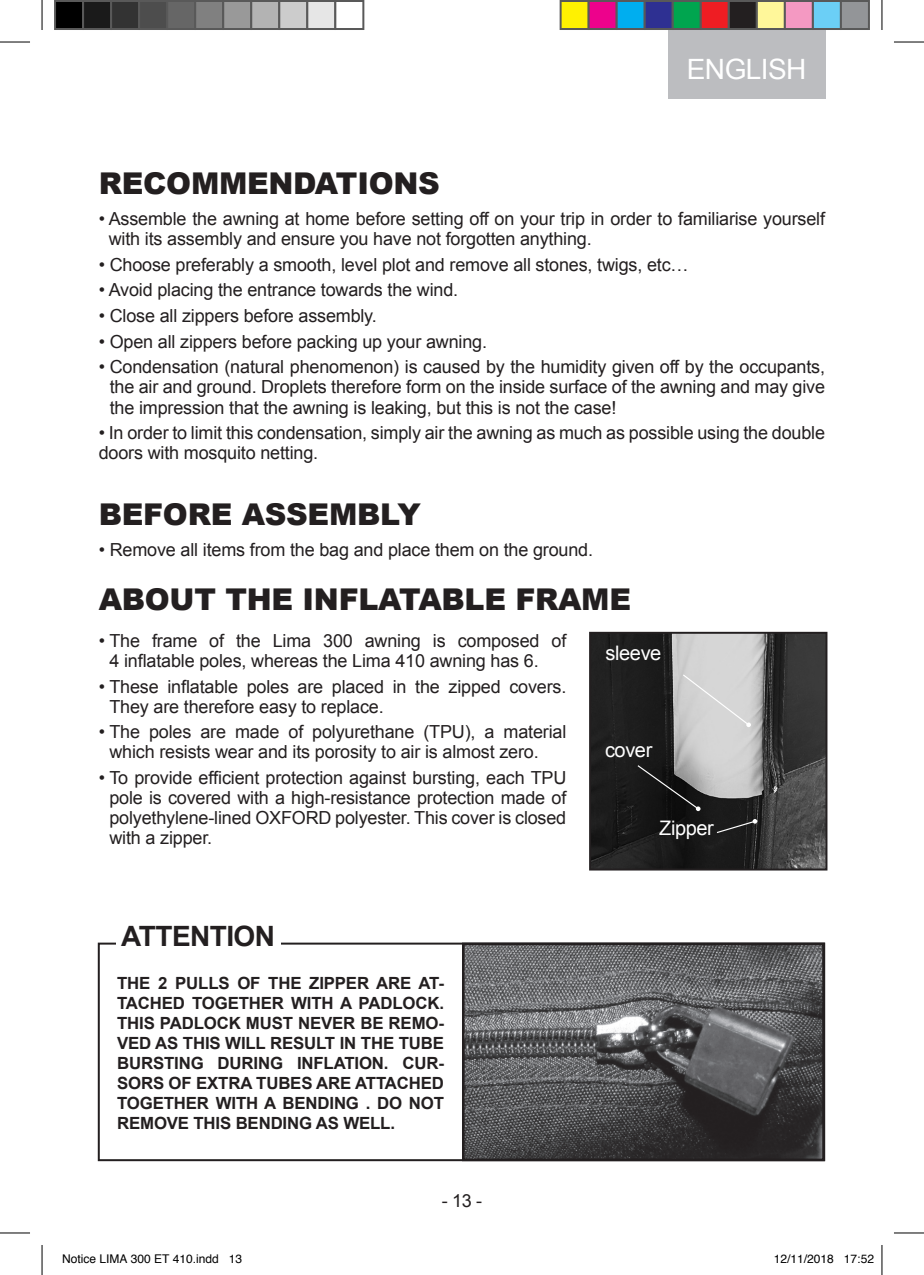
<style>
.page{position:relative;width:924px;height:1275px;background:#fff}
.page>*{position:absolute;margin:0;border:0;box-sizing:border-box;transform-origin:0 0}
.t1{font:900 30px "Arial";letter-spacing:-.01em;color:#231f20}
.t2{font:700 28px "Arial";letter-spacing:-.02em;color:#231f20}
.t3{font:28px "Arial";letter-spacing:-.02em;color:#fff}
.t4{font:20px "Arial";letter-spacing:-.02em;color:#fff}
.t5{font:18px/20px "Arial";letter-spacing:-.01em;color:#231f20}
.t6{font:700 16.8px/20px "Arial";letter-spacing:-.01em;color:#231f20;text-align:justify}
.t7{font:12px "Helvetica";color:#000}
</style>
<div class="page">
<div style="left:668px;top:14px;width:156px;height:85px;background:#bcbdc0"></div>
<img style="left:592px;top:635px;width:232px;height:232px">
<div style="left:589px;top:632px;width:238px;height:238px;border:2px solid #231f20"></div>
<svg style="left:636px;top:764px;width:64px;height:47px;background:#323232"></svg>
<svg style="left:681px;top:673px;width:69px;height:54px;background:#d4d4d4"></svg>
<svg style="left:715px;top:819px;width:42px;height:15px"></svg>
<img style="left:466px;top:946px;width:354px;height:211px">
<div style="left:462px;top:942px;width:362px;height:219px;border:3px solid #231f20"></div>
<hr style="left:0;top:42px;width:30px;height:1px;background:#000">
<hr style="left:893px;top:42px;width:30px;height:1px;background:#000">
<hr style="left:0;top:1232px;width:30px;height:1px;background:#000">
<hr style="left:893px;top:1232px;width:30px;height:1px;background:#000">
<hr style="left:42px;top:0;width:1px;height:30px;background:#000">
<hr style="left:42px;top:1245px;width:1px;height:30px;background:#000">
<hr style="left:881px;top:0;width:1px;height:30px;background:#000">
<hr style="left:881px;top:1245px;width:1px;height:30px;background:#000">
<div style="left:55px;top:1px;width:28px;height:28px;background:#000"></div>
<div style="left:54px;top:0;width:30px;height:30px;border:2px solid #595959"></div>
<div style="left:83px;top:1px;width:28px;height:28px;background:#1a1a1a"></div>
<div style="left:82px;top:0;width:30px;height:30px;border:2px solid #595959"></div>
<div style="left:111px;top:1px;width:28px;height:28px;background:#333"></div>
<div style="left:110px;top:0;width:30px;height:30px;border:2px solid #595959"></div>
<div style="left:139px;top:1px;width:28px;height:28px;background:#4d4d4d"></div>
<div style="left:138px;top:0;width:30px;height:30px;border:2px solid #595959"></div>
<div style="left:167px;top:1px;width:28px;height:28px;background:#666"></div>
<div style="left:166px;top:0;width:30px;height:30px;border:2px solid #595959"></div>
<div style="left:195px;top:1px;width:28px;height:28px;background:#808080"></div>
<div style="left:194px;top:0;width:30px;height:30px;border:2px solid #595959"></div>
<div style="left:223px;top:1px;width:28px;height:28px;background:#999"></div>
<div style="left:222px;top:0;width:30px;height:30px;border:2px solid #595959"></div>
<div style="left:251px;top:1px;width:28px;height:28px;background:#b3b3b3"></div>
<div style="left:250px;top:0;width:30px;height:30px;border:2px solid #595959"></div>
<div style="left:279px;top:1px;width:28px;height:28px;background:#ccc"></div>
<div style="left:278px;top:0;width:30px;height:30px;border:2px solid #595959"></div>
<div style="left:307px;top:1px;width:28px;height:28px;background:#e6e6e6"></div>
<div style="left:306px;top:0;width:30px;height:30px;border:2px solid #595959"></div>
<div style="left:334px;top:0;width:30px;height:30px;border:2px solid #595959"></div>
<div style="left:560px;top:1px;width:28px;height:28px;background:#fff101"></div>
<div style="left:559px;top:0;width:30px;height:30px;border:2px solid #595959"></div>
<div style="left:588px;top:1px;width:28px;height:28px;background:#ed028c"></div>
<div style="left:587px;top:0;width:30px;height:30px;border:2px solid #595959"></div>
<div style="left:616px;top:1px;width:28px;height:28px;background:#00aeef"></div>
<div style="left:615px;top:0;width:30px;height:30px;border:2px solid #595959"></div>
<div style="left:644px;top:1px;width:28px;height:28px;background:#2e3092"></div>
<div style="left:643px;top:0;width:30px;height:30px;border:2px solid #595959"></div>
<div style="left:672px;top:1px;width:28px;height:28px;background:#00a54f"></div>
<div style="left:671px;top:0;width:30px;height:30px;border:2px solid #595959"></div>
<div style="left:700px;top:1px;width:28px;height:28px;background:#ee1d23"></div>
<div style="left:699px;top:0;width:30px;height:30px;border:2px solid #595959"></div>
<div style="left:728px;top:1px;width:28px;height:28px;background:#231f20"></div>
<div style="left:727px;top:0;width:30px;height:30px;border:2px solid #595959"></div>
<div style="left:756px;top:1px;width:28px;height:28px;background:#fff79a"></div>
<div style="left:755px;top:0;width:30px;height:30px;border:2px solid #595959"></div>
<div style="left:784px;top:1px;width:28px;height:28px;background:#f499c2"></div>
<div style="left:783px;top:0;width:30px;height:30px;border:2px solid #595959"></div>
<div style="left:812px;top:1px;width:28px;height:28px;background:#6bcff6"></div>
<div style="left:811px;top:0;width:30px;height:30px;border:2px solid #595959"></div>
<div style="left:840px;top:1px;width:28px;height:28px;background:#939598"></div>
<div style="left:839px;top:0;width:30px;height:30px;border:2px solid #595959"></div>
<h2 class="t3" style="left:686px;top:51px;width:121px">ENGLISH</h2>
<h1 class="t1" style="left:99px;top:161px;width:342px">RECOMMENDATIONS</h1>
<p class="t5" style="left:109px;top:209px;width:717px;text-indent:-10px">• Assemble the awning at home before setting off on your trip in order to familiarise yourself with its assembly and ensure you have not forgotten anything.</p>
<p class="t5" style="left:99px;top:255px;width:591px">• Choose preferably a smooth, level plot and remove all stones, twigs, etc…</p>
<p class="t5" style="left:99px;top:280px;width:361px">• Avoid placing the entrance towards the wind.</p>
<p class="t5" style="left:99px;top:306px;width:279px">• Close all zippers before assembly.</p>
<p class="t5" style="left:99px;top:332px;width:389px">• Open all zippers before packing up your awning.</p>
<p class="t5" style="left:110px;top:357px;width:716px;text-align:justify;text-indent:-11px">• Condensation (natural phenomenon) is caused by the humidity given off by the occupants, the air and ground. Droplets therefore form on the inside surface of the awning and may give the impression that the awning is leaking, but this is not the case!</p>
<p class="t5" style="left:99px;top:423px;width:727px">• In order to limit this condensation, simply air the awning as much as possible using the double doors with mosquito netting.</p>
<h1 class="t1" style="left:99px;top:492px;width:323px">BEFORE ASSEMBLY</h1>
<p class="t5" style="left:99px;top:540px;width:495px">• Remove all items from the bag and place them on the ground.</p>
<h1 class="t1" style="left:99px;top:577px;width:533px">ABOUT THE INFLATABLE FRAME</h1>
<p class="t5" style="left:109px;top:631px;width:458px;text-indent:-11px">• The frame of the Lima 300 awning is composed of<br>4 inflatable poles, whereas the Lima 410 awning has 6.</p>
<p class="t5" style="left:109px;top:676px;width:458px;text-indent:-11px">• These inflatable poles are placed in the zipped covers.<br>They are therefore easy to replace.</p>
<p class="t5" style="left:109px;top:722px;width:458px;text-indent:-11px">• The poles are made of polyurethane (TPU), a material which resists wear and its porosity to air is almost zero.</p>
<p class="t5" style="left:109px;top:768px;width:458px;text-align:justify;text-indent:-11px">• To provide efficient protection against bursting, each TPU pole is covered with a high-resistance protection made of polyethylene-lined OXFORD polyester. This cover is closed with a zipper.</p>
<p class="t4" style="left:605px;top:640px;width:57px">sleeve</p>
<p class="t4" style="left:604px;top:736px;width:49px">cover</p>
<p class="t4" style="left:659px;top:815px;width:56px">Zipper</p>
<h2 class="t2" style="left:121px;top:918px;width:155px">ATTENTION</h2>
<p class="t6" style="left:117px;top:973px;width:328px">THE 2 PULLS OF THE ZIPPER ARE AT-TACHED TOGETHER WITH A PADLOCK.<br>THIS PADLOCK MUST NEVER BE REMO-VED AS THIS WILL RESULT IN THE TUBE BURSTING DURING INFLATION. CUR-SORS OF EXTRA TUBES ARE ATTACHED TOGETHER WITH A BENDING . DO NOT REMOVE THIS BENDING AS WELL.</p>
<p class="t5" style="left:441px;top:1191px;width:42px">- 13 -</p>
<p class="t7" style="left:62px;top:1249px;width:182px">Notice LIMA 300 ET 410.indd 13</p>
<p class="t7" style="left:773px;top:1249px;width:102px">12/11/2018 17:52</p>
</div>
